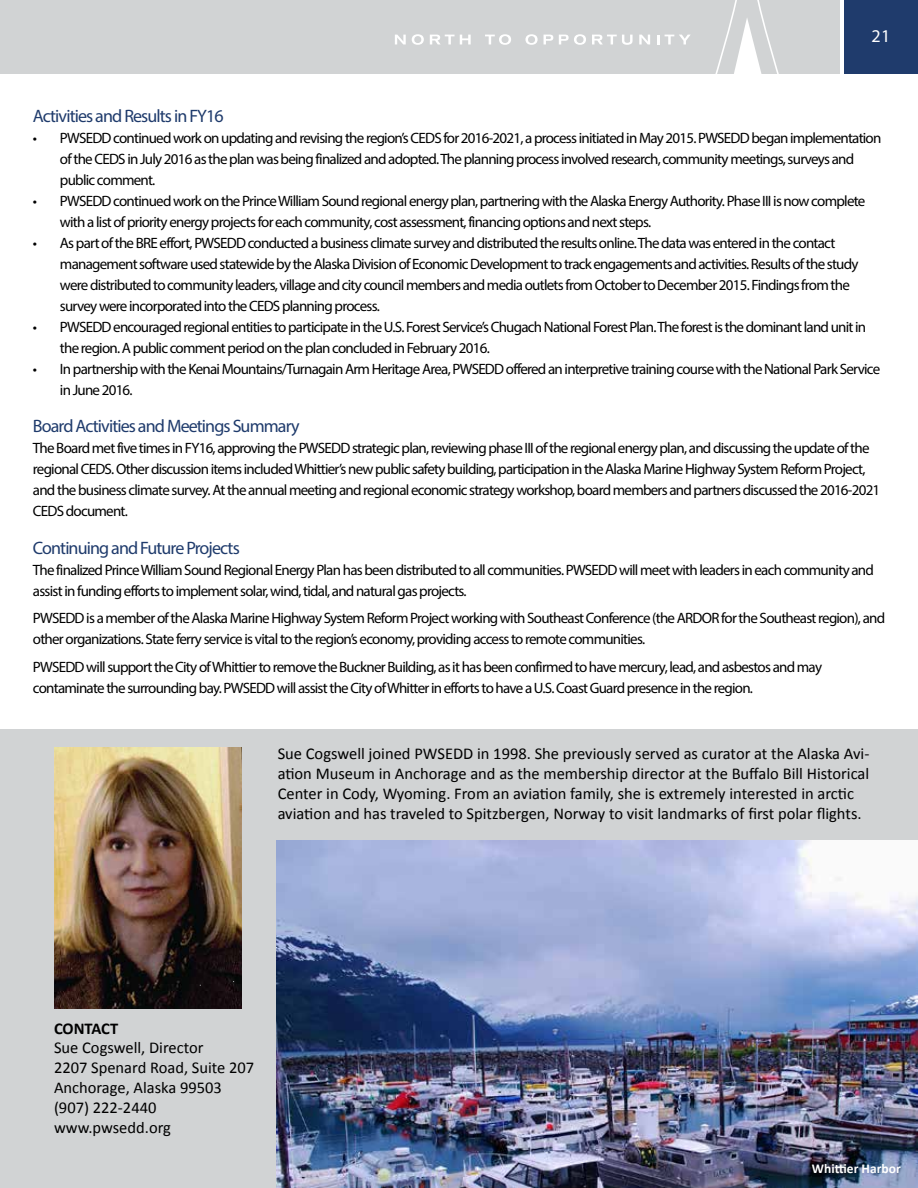
<style>
.page{position:relative;width:918px;height:1188px;background:#fff}
.page>*{position:absolute;margin:0;border:0;box-sizing:border-box;transform-origin:0 0}
.t1{font:18px "Myriad Pro";letter-spacing:-.05em;color:#1f3b6c}
.t2{font:18px "Myriad Pro";color:#fff}
.t3{font:16.5px/19.8px "Calibri";color:#000}
.t4{font:700 16.5px "Calibri";letter-spacing:-.005em;color:#000}
.t5{font:15px/21px "Myriad Pro";letter-spacing:-.05em;color:#000}
.t6{font:700 13.5px "Calibri";color:#fff}
</style>
<div class="page">
<div style="left:0;top:0;width:840px;height:74px;background:#d1d3d4"></div>
<div style="left:844px;top:0;width:74px;height:74px;background:#1f3b6c"></div>
<svg style="left:715px;top:0;width:64px;height:74px"></svg>
<svg style="left:395px;top:34px;width:76px;height:11px"></svg>
<svg style="left:485px;top:34px;width:26px;height:11px"></svg>
<svg style="left:525px;top:34px;width:13px;height:11px"></svg>
<svg style="left:544px;top:35px;width:9px;height:9px"></svg>
<svg style="left:559px;top:34px;width:27px;height:11px"></svg>
<svg style="left:592px;top:35px;width:41px;height:10px"></svg>
<svg style="left:639px;top:35px;width:11px;height:9px"></svg>
<svg style="left:657px;top:35px;width:2px;height:9px"></svg>
<svg style="left:665px;top:35px;width:25px;height:9px"></svg>
<div style="left:0;top:729px;width:918px;height:459px;background:#d1d3d4"></div>
<img style="left:54px;top:748px;width:188px;height:261px">
<img style="left:276px;top:840px;width:642px;height:348px">
<p class="t2" style="left:872px;top:25px;width:21px">21</p>
<p class="t1" style="left:33px;top:104px;width:192px">Activities and Results in FY16</p>
<p class="t5" style="left:60px;top:127px;width:823px;text-indent:-27px">• PWSEDD continued work on updating and revising the region’s CEDS for 2016-2021, a process initiated in May 2015. PWSEDD began implementation of the CEDS in July 2016 as the plan was being finalized and adopted. The planning process involved research, community meetings, surveys and public comment.</p>
<p class="t5" style="left:60px;top:190px;width:807px;text-indent:-27px">• PWSEDD continued work on the Prince William Sound regional energy plan, partnering with the Alaska Energy Authority. Phase III is now complete with a list of priority energy projects for each community, cost assessment, financing options and next steps.</p>
<p class="t5" style="left:60px;top:232px;width:800px;text-indent:-27px">• As part of the BRE effort, PWSEDD conducted a business climate survey and distributed the results online. The data was entered in the contact management software used statewide by the Alaska Division of Economic Development to track engagements and activities. Results of the study were distributed to community leaders, village and city council members and media outlets from October to December 2015. Findings from the survey were incorporated into the CEDS planning process.</p>
<p class="t5" style="left:60px;top:316px;width:808px;text-indent:-27px">• PWSEDD encouraged regional entities to participate in the U.S. Forest Service’s Chugach National Forest Plan. The forest is the dominant land unit in the region. A public comment period on the plan concluded in February 2016.</p>
<p class="t5" style="left:60px;top:358px;width:822px;text-indent:-27px">• In partnership with the Kenai Mountains/Turnagain Arm Heritage Area, PWSEDD offered an interpretive training course with the National Park Service in June 2016.</p>
<p class="t1" style="left:33px;top:415px;width:268px">Board Activities and Meetings Summary</p>
<p class="t5" style="left:33px;top:437px;width:849px">The Board met five times in FY16, approving the PWSEDD strategic plan, reviewing phase III of the regional energy plan, and discussing the update of the regional CEDS. Other discussion items included Whittier’s new public safety building, participation in the Alaska Marine Highway System Reform Project, and the business climate survey. At the annual meeting and regional economic strategy workshop, board members and partners discussed the 2016-2021<br>CEDS document.</p>
<p class="t1" style="left:33px;top:536px;width:208px">Continuing and Future Projects</p>
<p class="t5" style="left:33px;top:559px;width:843px">The finalized Prince William Sound Regional Energy Plan has been distributed to all communities. PWSEDD will meet with leaders in each community and assist in funding efforts to implement solar, wind, tidal, and natural gas projects.</p>
<p class="t5" style="left:33px;top:607px;width:854px">PWSEDD is a member of the Alaska Marine Highway System Reform Project working with Southeast Conference (the ARDOR for the Southeast region), and other organizations. State ferry service is vital to the region’s economy, providing access to remote communities.</p>
<p class="t5" style="left:33px;top:656px;width:791px">PWSEDD will support the City of Whittier to remove the Buckner Building, as it has been confirmed to have mercury, lead, and asbestos and may contaminate the surrounding bay. PWSEDD will assist the City of Whitter in efforts to have a U.S. Coast Guard presence in the region.</p>
<p class="t3" style="left:278px;top:744px;width:593px">Sue Cogswell joined PWSEDD in 1998. She previously served as curator at the Alaska Avi&shy;ation Museum in Anchorage and as the membership director at the Buffalo Bill Historical Center in Cody, Wyoming. From an aviation family, she is extremely interested in arctic aviation and has traveled to Spitzbergen, Norway to visit landmarks of first polar flights.</p>
<p class="t4" style="left:54px;top:1018px;width:66px">CONTACT</p>
<p class="t3" style="left:54px;top:1038px;width:202px">Sue Cogswell, Director<br>2207 Spenard Road, Suite 207<br>Anchorage, Alaska 99503 (907) 222-2440 www.pwsedd.org</p>
<p class="t6" style="left:812px;top:1160px;width:90px">Whittier Harbor</p>
</div>
